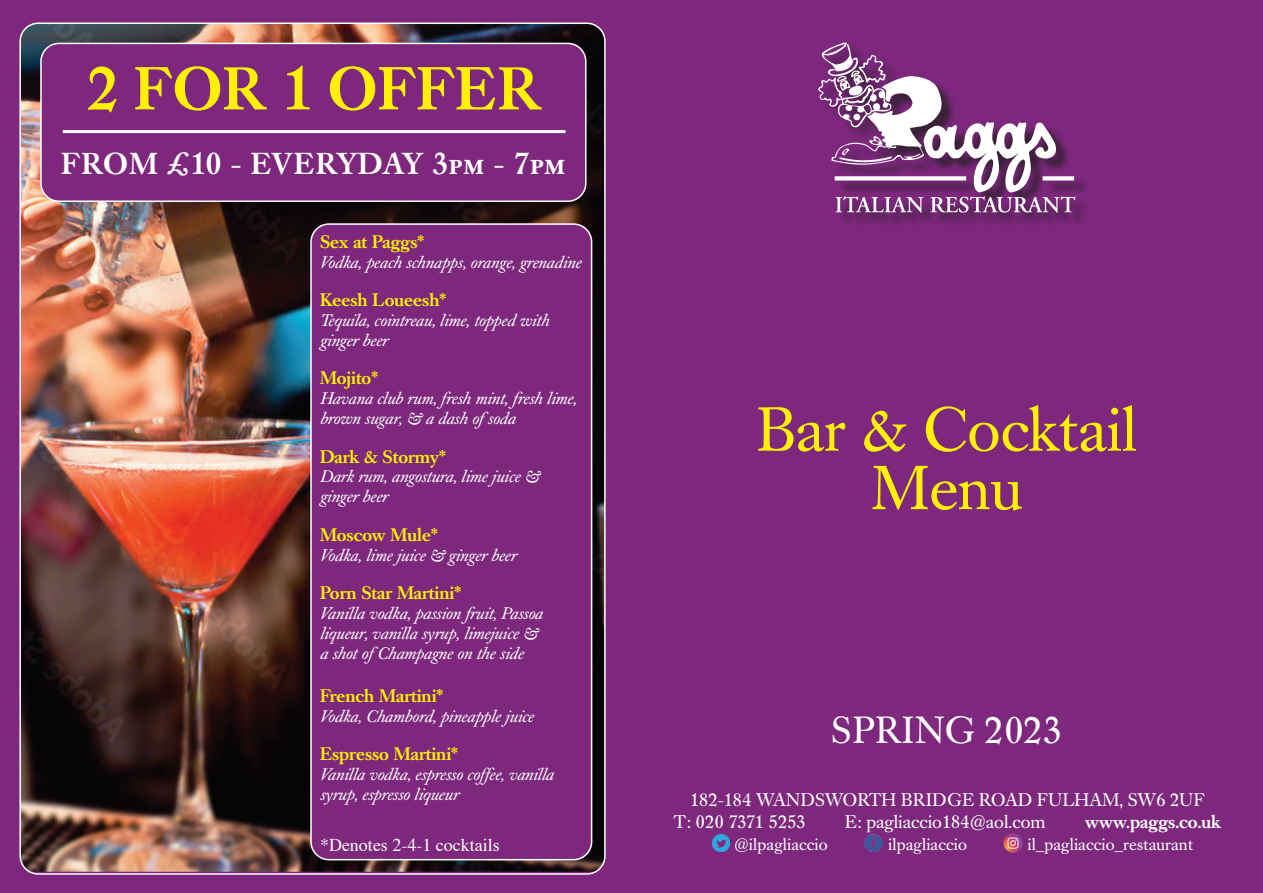
<style>
.page{position:relative;width:1263px;height:893px;background:#7d277d}
.page>*{position:absolute;margin:0;border:0;box-sizing:border-box;transform-origin:0 0}
.t1{font:61.5px/58.5px "Caslon Book BE";color:#fff101;text-align:center}
.t2{font:500 60px "Caslon Book BE";letter-spacing:.04em;color:#fff101}
.t3{font:37.5px "Caslon Book BE";letter-spacing:.02em;color:#fff}
.t4{font:500 30px "Caslon Book BE";letter-spacing:.03em;color:#fff}
.t5{font:18.15px/22.2px "Caslon Book BE";color:#fff}
.t6{font:500 18.15px "Caslon Book BE";color:#fff}
.t7{font:500 18px "Caslon Book BE";color:#fff101}
.t8{font:18px "Times";color:#fff}
.t9{font:italic 16.5px/19.8px "Caslon Book BE";color:#fff}
.t10{font:16.5px "Caslon Book BE";letter-spacing:.01em;color:#fff}
.s1{font-family:"Caslon Book BE Medium SC";font-weight:400}
</style>
<div class="page">
<img style="left:22px;top:23px;width:581px;height:849px">
<div style="left:41px;top:43px;width:545px;height:158px;background:#7d277d;border-radius:18px"></div>
<div style="left:40px;top:43px;width:546px;height:159px;border:2px solid #fff;border-radius:18px"></div>
<div style="left:311px;top:224px;width:281px;height:636px;background:#7d277d;border-radius:18px"></div>
<div style="left:310px;top:223px;width:282px;height:637px;border:2px solid #fff;border-radius:18px"></div>
<hr style="left:63px;top:130px;width:503px;height:3px;background:#fff">
<img style="left:712px;top:834px;width:17px;height:17px">
<img style="left:865px;top:834px;width:17px;height:17px">
<img style="left:1003px;top:834px;width:19px;height:18px">
<div style="left:820px;top:45px;width:270px;height:183px;background:#231f20;opacity:.75"></div>
<svg style="left:818px;top:42px;width:257px;height:171px"></svg>
<svg style="left:835px;top:176px;width:131px;height:4px"></svg>
<svg style="left:1042px;top:176px;width:32px;height:4px"></svg>
<h2 class="t2" style="left:88px;top:54px;width:454px">2 FOR 1 OFFER</h2>
<h3 class="t4" style="left:61px;top:147px;width:505px">FROM £10 - EVERYDAY 3<span class="s1">pm</span> - 7<span class="s1">pm</span></h3>
<p class="t7" style="left:320px;top:231px;width:106px">Sex at Paggs*</p>
<p class="t9" style="left:320px;top:252px;width:263px">Vodka, peach schnapps, orange, grenadine</p>
<p class="t7" style="left:320px;top:290px;width:128px">Keesh Loueesh*</p>
<p class="t9" style="left:320px;top:311px;width:231px">Tequila, cointreau, lime, topped with ginger beer</p>
<p class="t7" style="left:320px;top:368px;width:60px">Mojito*</p>
<p class="t9" style="left:320px;top:389px;width:258px">Havana club rum, fresh mint, fresh lime, brown sugar, &amp; a dash ofsoda</p>
<p class="t7" style="left:320px;top:446px;width:128px">Dark &amp; Stormy*</p>
<p class="t9" style="left:320px;top:467px;width:221px">Dark rum, angostura, lime juice &amp; ginger beer</p>
<p class="t7" style="left:320px;top:524px;width:119px">Moscow Mule*</p>
<p class="t9" style="left:320px;top:545px;width:198px">Vodka, lime juice &amp; ginger beer</p>
<p class="t7" style="left:320px;top:583px;width:143px">Porn Star Martini*</p>
<p class="t9" style="left:320px;top:604px;width:224px">Vanilla vodka, passion fruit, Passoa liqueur, vanilla syrup, limejuice &amp; a shot ofChampagne on the side</p>
<p class="t7" style="left:320px;top:685px;width:125px">French Martini*</p>
<p class="t9" style="left:320px;top:706px;width:215px">Vodka, Chambord, pineapple juice</p>
<p class="t7" style="left:320px;top:744px;width:140px">Espresso Martini*</p>
<p class="t9" style="left:320px;top:765px;width:235px">Vanilla vodka, espresso coffee, vanilla syrup, espresso liqueur</p>
<p class="t8" style="left:320px;top:828px;width:181px">*Denotes 2-4-1 cocktails</p>
<h1 class="t1" style="left:757px;top:402px;width:381px">Bar &amp; Cocktail<br>Menu</h1>
<h3 class="t3" style="left:832px;top:709px;width:232px">SPRING 2023</h3>
<p class="t5" style="left:674px;top:789px;width:532px;text-indent:17px">182-184 WANDSWORTH BRIDGE ROAD FULHAM, SW6 2UF<br>T: 020 7371 5253</p>
<p class="t5" style="left:845px;top:811px;width:202px">E: pagliaccio184@aol.com</p>
<p class="t6" style="left:1085px;top:811px;width:138px">www.paggs.co.uk</p>
<p class="t10" style="left:734px;top:835px;width:95px">@ilpagliaccio</p>
<p class="t10" style="left:888px;top:835px;width:80px">ilpagliaccio</p>
<p class="t10" style="left:1027px;top:835px;width:167px">il_pagliaccio_restaurant</p>
</div>
